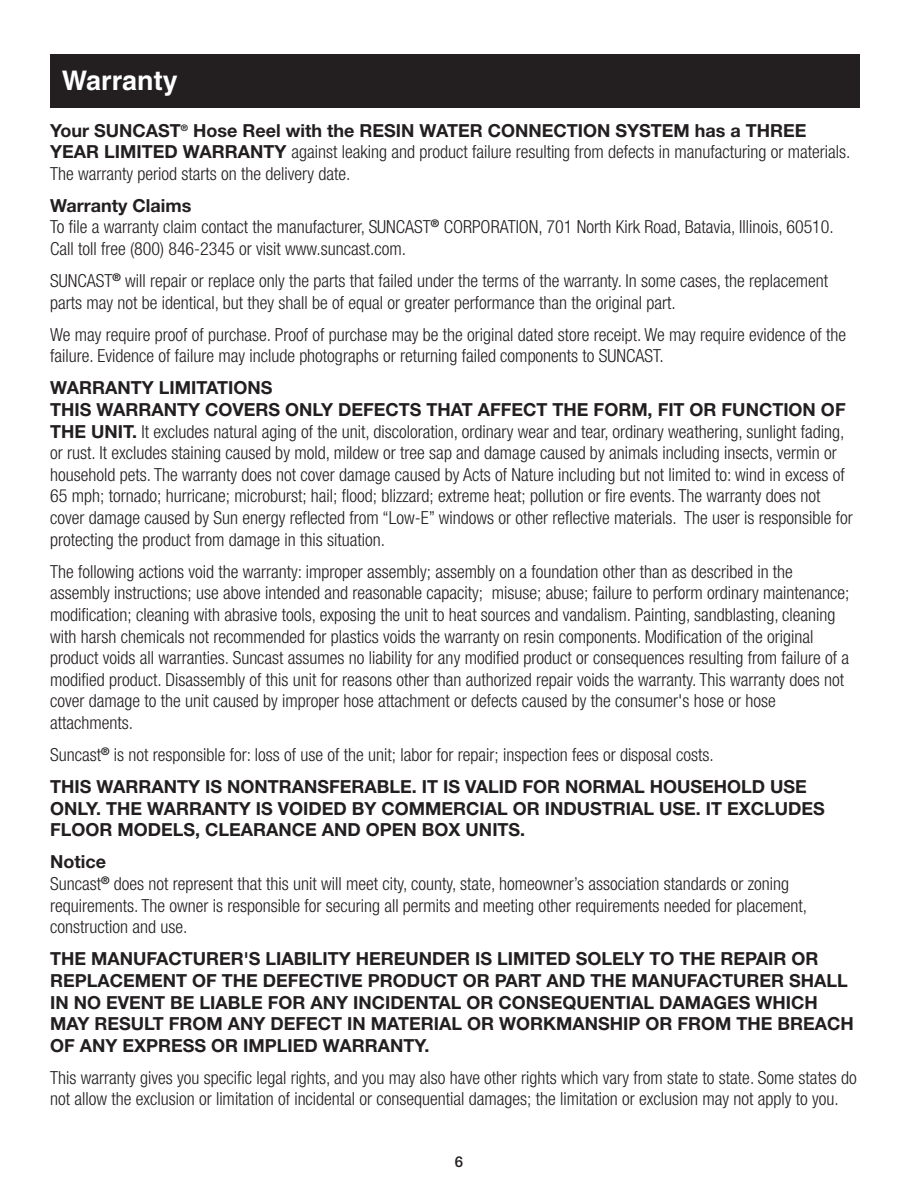
<style>
.page{position:relative;width:918px;height:1188px;background:#fff}
.page>*{position:absolute;margin:0;border:0;box-sizing:border-box;transform-origin:0 0}
.t1{font:800 27px "Helvetica Neue";color:#fff}
.t2{font:700 27px "Helvetica";color:#fff}
.t3{font:300 condensed 18px/21.6px "Helvetica Neue";color:#231f20}
.t4{font:700 18px/21.6px "Helvetica Neue";color:#231f20}
.t5{font:500 15px "Helvetica Neue";color:#231f20}
.s1{font-weight:700;font-stretch:normal}
</style>
<div class="page">
<div style="left:50px;top:54px;width:810px;height:54px;background:#231f20"></div>
<p class="t1" style="left:69px;top:58px;width:123px">Warranty</p>
<p class="t2" style="left:62px;top:64px;width:117px">Warranty</p>
<p class="t3" style="left:50px;top:119px;width:802px"><span class="s1">Your SUNCAST</span><sup>®</sup> <span class="s1">Hose Reel with the RESIN WATER CONNECTION SYSTEM has a THREE<br>YEAR LIMITED WARRANTY</span> against leaking and product failure resulting from defects in manufacturing or materials.<br>The warranty period starts on the delivery date.</p>
<p class="t3" style="left:50px;top:194px;width:785px"><span class="s1">Warranty Claims<br></span>To file a warranty claim contact the manufacturer, SUNCAST<sup>®</sup> CORPORATION, 701 North Kirk Road, Batavia, Illinois, 60510.<br>Call toll free (800) 846-2345 or visit www.suncast.com.</p>
<p class="t3" style="left:50px;top:270px;width:779px">SUNCAST<sup>®</sup> will repair or replace only the parts that failed under the terms of the warranty. In some cases, the replacement parts may not be identical, but they shall be of equal or greater performance than the original part.</p>
<p class="t3" style="left:50px;top:323px;width:797px">We may require proof of purchase. Proof of purchase may be the original dated store receipt. We may require evidence of the failure. Evidence of failure may include photographs or returning failed components to SUNCAST.</p>
<p class="t3" style="left:50px;top:377px;width:804px"><span class="s1">WARRANTY LIMITATIONS<br>THIS WARRANTY COVERS ONLY DEFECTS THAT AFFECT THE FORM, FIT OR FUNCTION OF THE UNIT.</span> It excludes natural aging of the unit, discoloration, ordinary wear and tear, ordinary weathering, sunlight fading, or rust. It excludes staining caused by mold, mildew or tree sap and damage caused by animals including insects, vermin or household pets. The warranty does not cover damage caused by Acts of Nature including but not limited to: wind in excess of 65 mph; tornado; hurricane; microburst; hail; flood; blizzard; extreme heat; pollution or fire events. The warranty does not cover damage caused by Sun energy reflected from “Low-E” windows or other reflective materials. The user is responsible for protecting the product from damage in this situation.</p>
<p class="t3" style="left:50px;top:560px;width:801px">The following actions void the warranty: improper assembly; assembly on a foundation other than as described in the assembly instructions; use above intended and reasonable capacity; misuse; abuse; failure to perform ordinary maintenance; modification; cleaning with abrasive tools, exposing the unit to heat sources and vandalism. Painting, sandblasting, cleaning with harsh chemicals not recommended for plastics voids the warranty on resin components. Modification of the original product voids all warranties. Suncast assumes no liability for any modified product or consequences resulting from failure of a modified product. Disassembly of this unit for reasons other than authorized repair voids the warranty. This warranty does not cover damage to the unit caused by improper hose attachment or defects caused by the consumer's hose or hose attachments.</p>
<p class="t3" style="left:50px;top:739px;width:758px;line-height:32.1px">Suncast<sup>®</sup> is not responsible for: loss of use of the unit; labor for repair; inspection fees or disposal costs.<br><span class="s1">THIS WARRANTY IS NONTRANSFERABLE. IT IS VALID FOR NORMAL HOUSEHOLD USE</span></p>
<p class="t4" style="left:50px;top:797px;width:776px">ONLY. THE WARRANTY IS VOIDED BY COMMERCIAL OR INDUSTRIAL USE. IT EXCLUDES<br>FLOOR MODELS, CLEARANCE AND OPEN BOX UNITS.</p>
<p class="t3" style="left:50px;top:851px;width:758px"><span class="s1">Notice<br></span>Suncast<sup>®</sup> does not represent that this unit will meet city, county, state, homeowner’s association standards or zoning requirements. The owner is responsible for securing all permits and meeting other requirements needed for placement, construction and use.</p>
<p class="t4" style="left:50px;top:948px;width:805px">THE MANUFACTURER'S LIABILITY HEREUNDER IS LIMITED SOLELY TO THE REPAIR OR REPLACEMENT OF THE DEFECTIVE PRODUCT OR PART AND THE MANUFACTURER SHALL IN NO EVENT BE LIABLE FOR ANY INCIDENTAL OR CONSEQUENTIAL DAMAGES WHICH MAY RESULT FROM ANY DEFECT IN MATERIAL OR WORKMANSHIP OR FROM THE BREACH OF ANY EXPRESS OR IMPLIED WARRANTY.</p>
<p class="t3" style="left:50px;top:1067px;width:808px">This warranty gives you specific legal rights, and you may also have other rights which vary from state to state. Some states do not allow the exclusion or limitation of incidental or consequential damages; the limitation or exclusion may not apply to you.</p>
<p class="t5" style="left:455px;top:1153px;width:10px">6</p>
</div>
